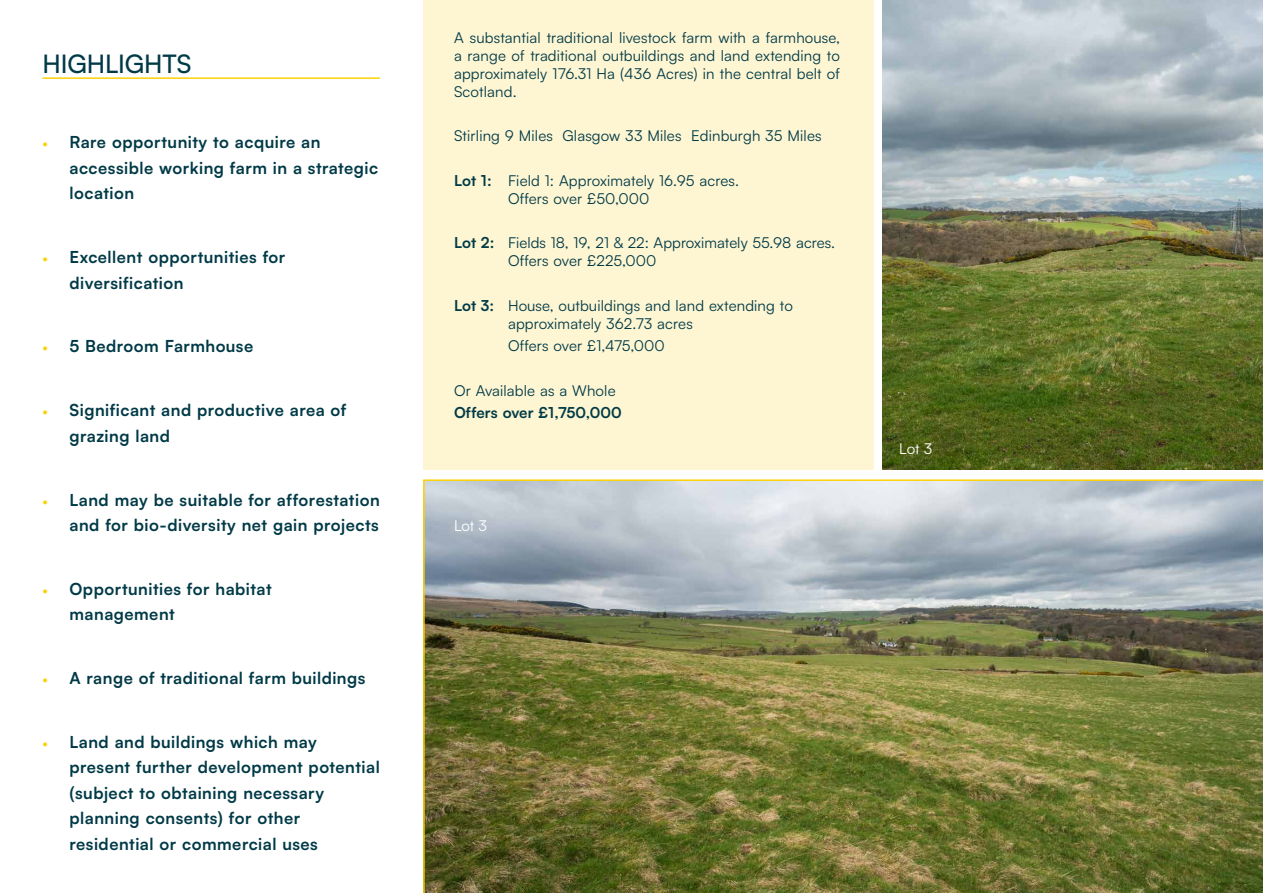
<style>
.page{position:relative;width:1263px;height:893px;background:#fff}
.page>*{position:absolute;margin:0;border:0;box-sizing:border-box;transform-origin:0 0}
.Paragraph_Style_2{font:500 25.5px "Satoshi";letter-spacing:-.005em;color:#003a47}
.t1{font:700 16.5px/25.5px "Satoshi";letter-spacing:.03em;color:#003a47}
.Paragraph_Style_3{font:15px/18px "Satoshi";letter-spacing:.01em;color:#003a47}
.Paragraph_Style_3-2{font:700 15px "Satoshi";letter-spacing:.01em;color:#003a47}
.t2{font:15px "Satoshi";letter-spacing:-.01em;color:#fff}
.s1{font-weight:500;font-size:13.5px;color:#fed105}
.s2{font-weight:700}
</style>
<div class="page">
<img style="left:882px;top:0;width:381px;height:470px">
<div style="left:423px;top:0;width:451px;height:470px;background:#fef5d2"></div>
<hr style="left:43px;top:77px;width:337px;height:2px;background:#fed105">
<img style="left:423px;top:479px;width:840px;height:414px">
<p class="Paragraph_Style_2" style="left:43px;top:46px;width:150px">HIGHLIGHTS</p>
<p class="t1" style="left:70px;top:129px;width:310px;text-indent:-27px"><span class="s1">•</span> Rare opportunity to acquire an accessible working farm in a strategic location</p>
<p class="t1" style="left:70px;top:243px;width:217px;text-indent:-27px"><span class="s1">•</span> Excellent opportunities for diversification</p>
<p class="t1" style="left:43px;top:333px;width:212px"><span class="s1">•</span> 5 Bedroom Farmhouse</p>
<p class="t1" style="left:70px;top:396px;width:278px;text-indent:-27px"><span class="s1">•</span> Significant and productive area of grazing land</p>
<p class="t1" style="left:43px;top:486px;width:339px;text-align:right"><span class="s1">•</span> Land may be suitable for afforestation and for bio-diversity net gain projects</p>
<p class="t1" style="left:70px;top:575px;width:204px;text-indent:-27px"><span class="s1">•</span> Opportunities for habitat management</p>
<p class="t1" style="left:43px;top:664px;width:324px"><span class="s1">•</span> A range of traditional farm buildings</p>
<p class="t1" style="left:70px;top:728px;width:312px;text-indent:-27px"><span class="s1">•</span> Land and buildings which may present further development potential (subject to obtaining necessary planning consents) for other residential or commercial uses</p>
<p class="Paragraph_Style_3" style="left:454px;top:28px;width:387px;text-align:justify">A substantial traditional livestock farm with a farmhouse, a range of traditional outbuildings and land extending to approximately 176.31 Ha (436 Acres) in the central belt of Scotland.</p>
<p class="Paragraph_Style_3" style="left:454px;top:126px;width:369px">Stirling 9 Miles Glasgow 33 Miles Edinburgh 35 Miles</p>
<p class="Paragraph_Style_3" style="left:508px;top:171px;width:232px;text-indent:-54px"><span class="s2">Lot 1:</span> Field 1: Approximately 16.95 acres.<br>Offers over £50,000</p>
<p class="Paragraph_Style_3" style="left:508px;top:233px;width:329px;text-indent:-54px"><span class="s2">Lot 2:</span> Fields 18, 19, 21 &amp; 22: Approximately 55.98 acres.<br>Offers over £225,000</p>
<p class="Paragraph_Style_3" style="left:508px;top:296px;width:286px;text-indent:-54px"><span class="s2">Lot 3:</span> House, outbuildings and land extending to approximately 362.73 acres</p>
<p class="Paragraph_Style_3" style="left:508px;top:336px;width:158px">Offers over £1,475,000</p>
<p class="Paragraph_Style_3" style="left:454px;top:381px;width:163px">Or Available as a Whole</p>
<p class="Paragraph_Style_3-2" style="left:454px;top:401px;width:169px">Offers over £1,750,000</p>
<p class="t2" style="left:454px;top:515px;width:35px">Lot 3</p>
<p class="t2" style="left:899px;top:439px;width:35px">Lot 3</p>
</div>
